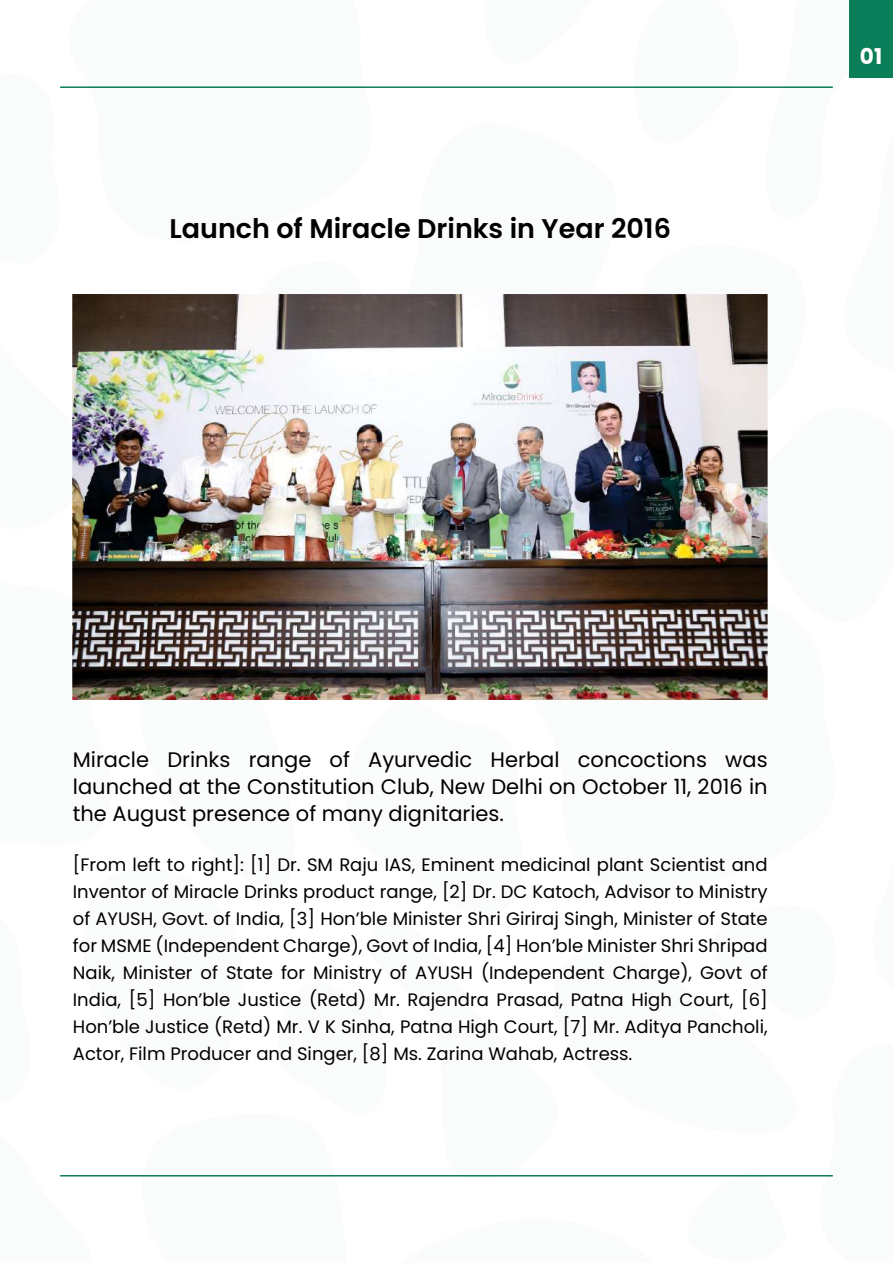
<style>
.page{position:relative;width:893px;height:1263px;background:#fff}
.page>*{position:absolute;margin:0;border:0;box-sizing:border-box;transform-origin:0 0}
.t1{font:600 27px "Poppins";color:#000}
.t2{font:700 21.75px "Poppins";color:#fff}
.t3{font:21px/27px "Poppins";color:#000;text-align:justify}
.t4{font:18px/27px "Poppins";color:#000;text-align:justify}
</style>
<div class="page">
<div style="left:849px;top:0;width:44px;height:77px;background:#097e58"></div>
<hr style="left:60px;top:1175px;width:773px;height:1px;background:#097e58">
<hr style="left:60px;top:86px;width:773px;height:2px;background:#097e58">
<img style="left:73px;top:294px;width:695px;height:405px">
<h1 class="t1" style="left:169px;top:212px;width:503px">Launch of Miracle Drinks in Year 2016</h1>
<p class="t2" style="left:860px;top:43px;width:24px">01</p>
<p class="t3" style="left:73px;top:746px;width:696px">Miracle Drinks range of Ayurvedic Herbal concoctions was launched at the Constitution Club, New Delhi on October 11, 2016 in the August presence of many dignitaries.</p>
<p class="t4" style="left:73px;top:852px;width:696px">[From left to right]: [1] Dr. SM Raju IAS, Eminent medicinal plant Scientist and Inventor of Miracle Drinks product range, [2] Dr. DC Katoch, Advisor to Ministry of AYUSH, Govt. of India, [3] Hon’ble Minister Shri Giriraj Singh, Minister of State for MSME (Independent Charge), Govt of India, [4] Hon’ble Minister Shri Shripad Naik, Minister of State for Ministry of AYUSH (Independent Charge), Govt of India, [5] Hon’ble Justice (Retd) Mr. Rajendra Prasad, Patna High Court, [6] Hon’ble Justice (Retd) Mr. V K Sinha, Patna High Court, [7] Mr. Aditya Pancholi, Actor, Film Producer and Singer, [8] Ms. Zarina Wahab, Actress.</p>
</div>
